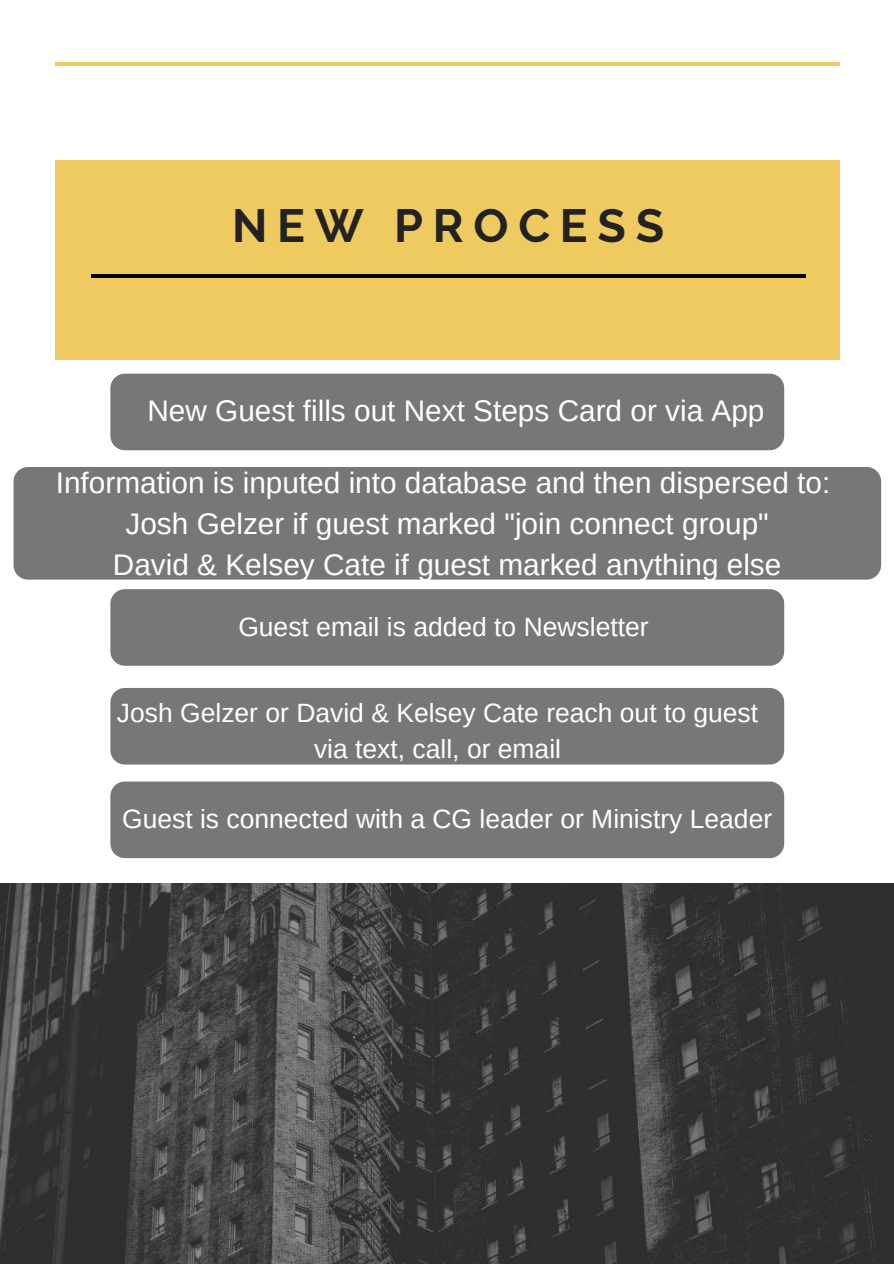
<style>
.page{position:relative;width:894px;height:1264px;background:#fff}
.page>*{position:absolute;margin:0;border:0;box-sizing:border-box;transform-origin:0 0}
.t1{font:700 46.35px "Raleway";letter-spacing:.21em;color:#222}
.t2{font:29.7px/40.5px "Arimo";color:#fff;text-align:center}
.t3{font:26.4px/36px "Arimo";color:#fff;text-align:center}
</style>
<div class="page">
<img style="left:0;top:883px;width:893px;height:380px">
<hr style="left:55px;top:62px;width:784px;height:4px;background:#eeca60">
<div style="left:55px;top:161px;width:784px;height:198px;background:#eeca60"></div>
<hr style="left:91px;top:274px;width:714px;height:4px;background:#000">
<div style="left:110px;top:373px;width:674px;height:77px;background:#777;border-radius:14px"></div>
<div style="left:14px;top:467px;width:866px;height:112px;background:#777;border-radius:15px"></div>
<div style="left:110px;top:688px;width:674px;height:76px;background:#777;border-radius:14px"></div>
<div style="left:110px;top:781px;width:674px;height:77px;background:#777;border-radius:14px"></div>
<div style="left:110px;top:589px;width:674px;height:76px;background:#777;border-radius:14px"></div>
<h1 class="t1" style="left:232px;top:198px;width:433px">NEW PROCESS</h1>
<p class="t2" style="left:147px;top:390px;width:618px">New Guest fills out Next Steps Card or via App</p>
<p class="t2" style="left:56px;top:463px;width:775px">Information is inputed into database and then dispersed to:<br>Josh Gelzer if guest marked "join connect group"<br>David &amp; Kelsey Cate if guest marked anything else</p>
<p class="t3" style="left:238px;top:608px;width:412px">Guest email is added to Newsletter</p>
<p class="t3" style="left:117px;top:694px;width:642px">Josh Gelzer or David &amp; Kelsey Cate reach out to guest via text, call, or email</p>
<p class="t3" style="left:122px;top:801px;width:651px">Guest is connected with a CG leader or Ministry Leader</p>
</div>
